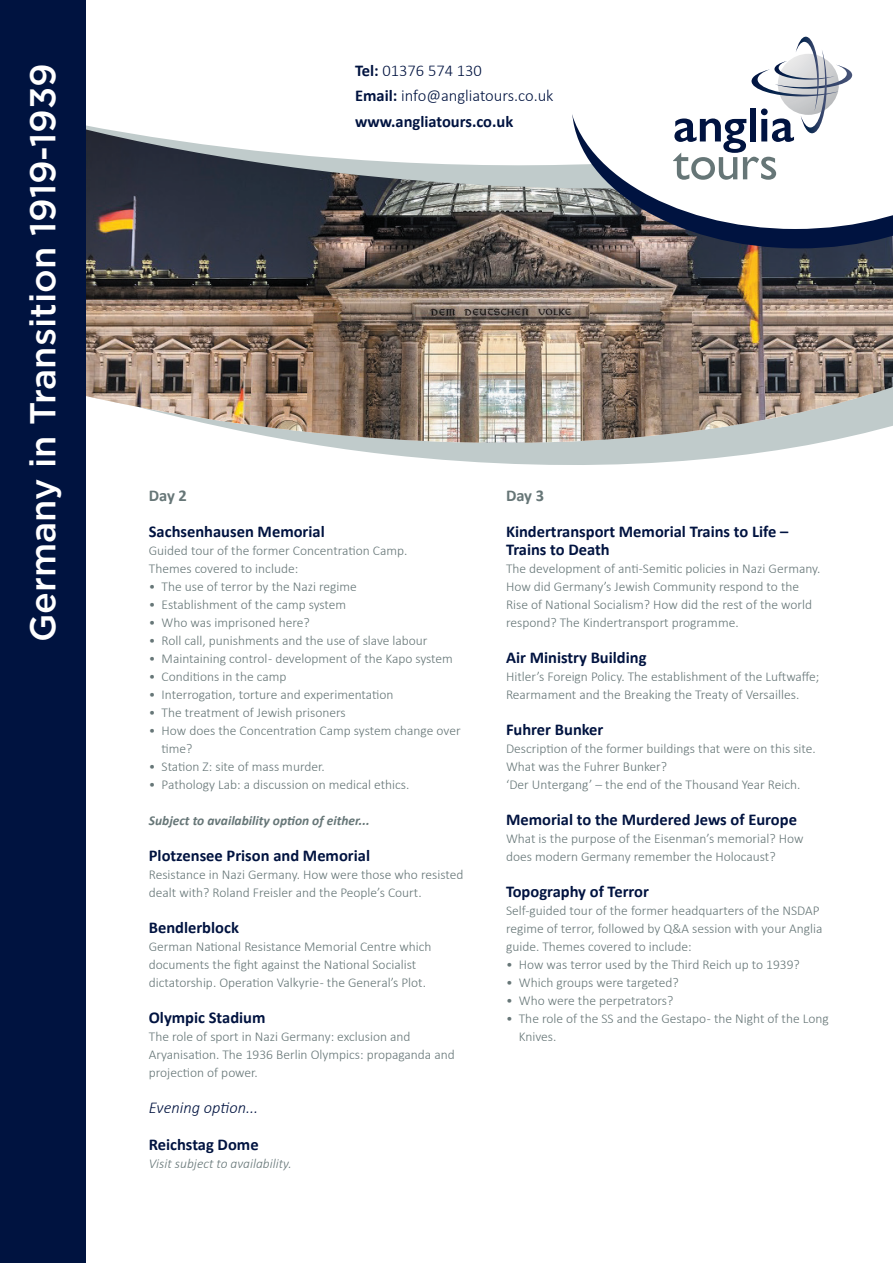
<style>
.page{position:relative;width:893px;height:1263px;background:#fff}
.page>*{position:absolute;margin:0;border:0;box-sizing:border-box;transform-origin:0 0}
.t1{font:500 36px "Gotham";color:#fff}
.t2{font:700 16.5px/18px "Calibri";color:#001340}
.t3{font:300 16.5px/25.2px "Calibri";color:#001340}
.t4{font:italic 300 16.5px "Calibri";color:#001340}
.t5{font:700 16.5px "Calibri";letter-spacing:-.01em;color:#667677}
.t6{font:300 13.5px/18px "Calibri";color:#667677}
.t7{font:italic 700 13.5px "Calibri";color:#667677}
.t8{font:italic 300 13.5px "Calibri";color:#667677}
.s1{font-weight:700}
</style>
<div class="page">
<svg style="left:85px;top:457px;width:638px;height:19px"></svg>
<img style="left:85px;top:193px;width:808px;height:264px">
<svg style="left:85px;top:172px;width:483px;height:21px;background:#5c6268"></svg>
<svg style="left:85px;top:0;width:483px;height:172px"></svg>
<svg style="left:572px;top:229px;width:321px;height:19px;background:#2d324a"></svg>
<div style="left:0;top:0;width:85px;height:1263px;background:#001340"></div>
<svg style="left:568px;top:36px;width:325px;height:193px"></svg>
<svg style="left:673px;top:37px;width:179px;height:143px"></svg>
<h1 class="t1" style="left:22px;top:642px;width:580px;rotate:-90deg">Germany in Transition 1919-1939</h1>
<p class="t3" style="left:355px;top:58px;width:200px"><span class="s1">Tel:</span> 01376 574 130<br><span class="s1">Email:</span> info@angliatours.co.uk <span class="s1">www.angliatours.co.uk</span></p>
<p class="t5" style="left:149px;top:484px;width:40px">Day 2</p>
<p class="t2" style="left:149px;top:522px;width:177px">Sachsenhausen Memorial</p>
<p class="t6" style="left:149px;top:542px;width:260px">Guided tour of the former Concentration Camp.<br>Themes covered to include:</p>
<p class="t6" style="left:149px;top:578px;width:210px">• The use of terror by the Nazi regime</p>
<p class="t6" style="left:149px;top:596px;width:199px">• Establishment of the camp system</p>
<p class="t6" style="left:149px;top:614px;width:163px">• Who was imprisoned here?</p>
<p class="t6" style="left:149px;top:632px;width:280px">• Roll call, punishments and the use of slave labour</p>
<p class="t6" style="left:149px;top:650px;width:306px">• Maintaining control - development of the Kapo system</p>
<p class="t6" style="left:149px;top:668px;width:139px">• Conditions in the camp</p>
<p class="t6" style="left:149px;top:686px;width:246px">• Interrogation, torture and experimentation</p>
<p class="t6" style="left:149px;top:704px;width:198px">• The treatment of Jewish prisoners</p>
<p class="t6" style="left:162px;top:722px;width:301px;text-indent:-13px">• How does the Concentration Camp system change over time?</p>
<p class="t6" style="left:149px;top:758px;width:177px">• Station Z: site of mass murder.</p>
<p class="t6" style="left:149px;top:776px;width:262px">• Pathology Lab: a discussion on medical ethics.</p>
<p class="t7" style="left:149px;top:811px;width:222px">Subject to availability option of either...</p>
<p class="t2" style="left:149px;top:846px;width:223px">Plotzensee Prison and Memorial</p>
<p class="t6" style="left:149px;top:866px;width:316px">Resistance in Nazi Germany. How were those who resisted dealt with? Roland Freisler and the People’s Court.</p>
<p class="t2" style="left:149px;top:918px;width:92px">Bendlerblock</p>
<p class="t6" style="left:149px;top:938px;width:284px">German National Resistance Memorial Centre which documents the fight against the National Socialist dictatorship. Operation Valkyrie - the General’s Plot.</p>
<p class="t2" style="left:149px;top:1008px;width:118px">Olympic Stadium</p>
<p class="t6" style="left:149px;top:1028px;width:307px">The role of sport in Nazi Germany: exclusion and<br>Aryanisation. The 1936 Berlin Olympics: propaganda and projection of power.</p>
<p class="t4" style="left:149px;top:1098px;width:111px">Evening option...</p>
<p class="t2" style="left:149px;top:1134px;width:111px">Reichstag Dome</p>
<p class="t8" style="left:149px;top:1154px;width:144px">Visit subject to availability.</p>
<p class="t5" style="left:506px;top:484px;width:40px">Day 3</p>
<p class="t2" style="left:506px;top:522px;width:284px">Kindertransport Memorial Trains to Life –<br>Trains to Death</p>
<p class="t6" style="left:506px;top:560px;width:316px">The development of anti-Semitic policies in Nazi Germany.<br>How did Germany’s Jewish Community respond to the Rise of National Socialism? How did the rest of the world respond? The Kindertransport programme.</p>
<p class="t2" style="left:506px;top:648px;width:142px">Air Ministry Building</p>
<p class="t6" style="left:506px;top:668px;width:315px">Hitler’s Foreign Policy. The establishment of the Luftwaffe;<br>Rearmament and the Breaking the Treaty of Versailles.</p>
<p class="t2" style="left:506px;top:720px;width:99px">Fuhrer Bunker</p>
<p class="t6" style="left:506px;top:740px;width:311px">Description of the former buildings that were on this site.<br>What was the Fuhrer Bunker?<br>‘Der Untergang’ – the end of the Thousand Year Reich.</p>
<p class="t2" style="left:506px;top:810px;width:292px">Memorial to the Murdered Jews of Europe</p>
<p class="t6" style="left:506px;top:830px;width:299px">What is the purpose of the Eisenman’s memorial? How does modern Germany remember the Holocaust?</p>
<p class="t2" style="left:506px;top:882px;width:144px">Topography of Terror</p>
<p class="t6" style="left:506px;top:902px;width:318px">Self-guided tour of the former headquarters of the NSDAP regime of terror, followed by Q&amp;A session with your Anglia guide. Themes covered to include:</p>
<p class="t6" style="left:506px;top:956px;width:295px">• How was terror used by the Third Reich up to 1939?</p>
<p class="t6" style="left:506px;top:974px;width:174px">• Which groups were targeted?</p>
<p class="t6" style="left:506px;top:992px;width:169px">• Who were the perpetrators?</p>
<p class="t6" style="left:519px;top:1010px;width:312px;text-indent:-13px">• The role of the SS and the Gestapo - the Night of the Long<br>Knives.</p>
</div>
